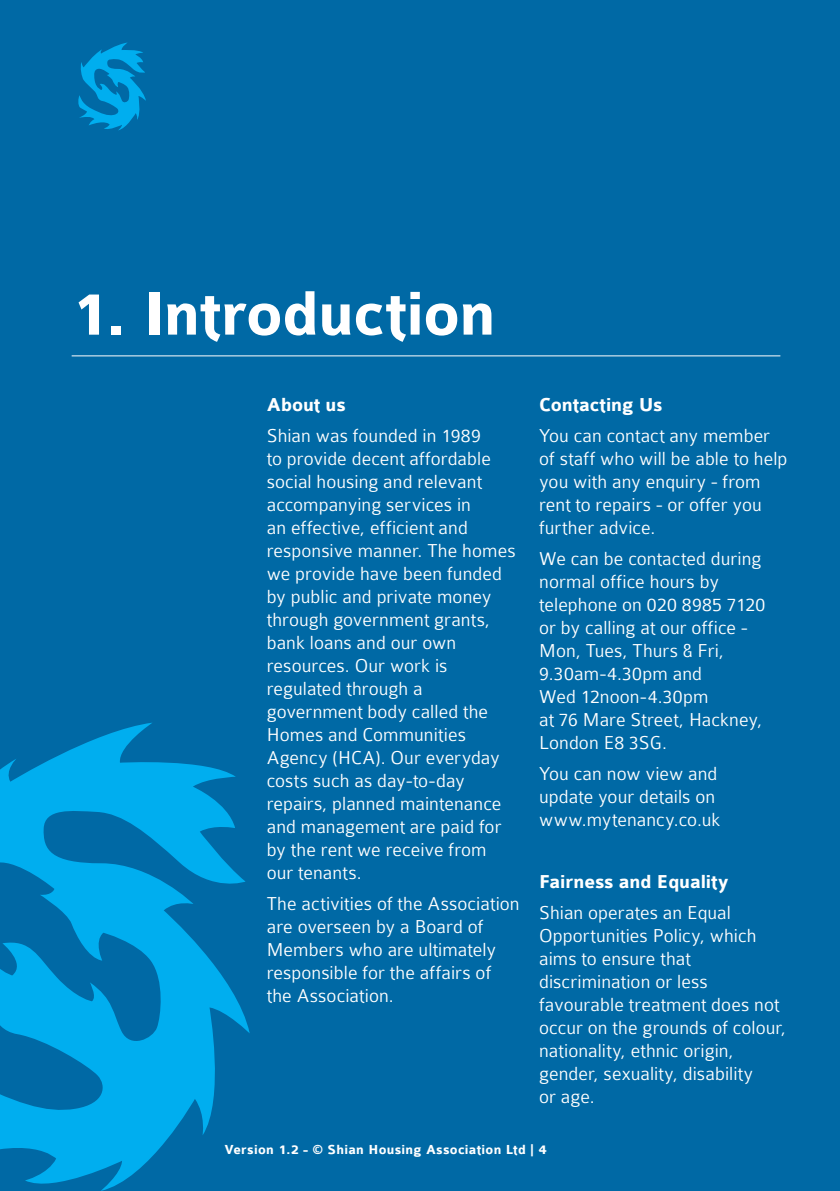
<style>
.page{position:relative;width:840px;height:1191px;background:#fff}
.page>*{position:absolute;margin:0;border:0;box-sizing:border-box;transform-origin:0 0}
.t1{font:700 66px "Colaborate";letter-spacing:-.005em;color:#fff}
.t2{font:300 20px/23px "Colaborate";letter-spacing:.005em;color:#fff}
.t3{font:700 20px "Colaborate";letter-spacing:-.005em;color:#fff}
.t4{font:700 14px "Colaborate";letter-spacing:.02em;color:#fff}
</style>
<div class="page">
<div style="left:0;top:0;width:839px;height:1191px;background:#0069a5"></div>
<hr style="left:72px;top:355px;width:708px;height:1px;background:#fff">
<svg style="left:78px;top:43px;width:68px;height:88px"></svg>
<svg style="left:0;top:722px;width:249px;height:469px;fill:#00aeef"></svg>
<h1 class="t1" style="left:71px;top:279px;width:426px">1. Introduction</h1>
<p class="t3" style="left:266px;top:394px;width:80px">About us</p>
<p class="t2" style="left:266px;top:424px;width:250px">Shian was founded in 1989<br>to provide decent affordable social housing and relevant accompanying services in<br>an effective, efficient and responsive manner. The homes we provide have been funded by public and private money through government grants, bank loans and our own resources. Our work is regulated through a government body called the<br>Homes and Communities<br>Agency (HCA). Our everyday costs such as day-to-day repairs, planned maintenance and management are paid for by the rent we receive from our tenants.</p>
<p class="t2" style="left:266px;top:892px;width:254px">The activities of the Association are overseen by a Board of<br>Members who are ultimately responsible for the affairs of the Association.</p>
<p class="t3" style="left:539px;top:394px;width:125px">Contacting Us</p>
<p class="t2" style="left:539px;top:424px;width:249px">You can contact any member of staff who will be able to help you with any enquiry - from rent to repairs - or offer you further advice.</p>
<p class="t2" style="left:539px;top:547px;width:227px">We can be contacted during normal office hours by telephone on 020 8985 7120 or by calling at our office -<br>Mon, Tues, Thurs &amp; Fri,<br>9.30am-4.30pm and<br>Wed 12noon-4.30pm<br>at 76 Mare Street, Hackney,<br>London E8 3SG.</p>
<p class="t2" style="left:539px;top:762px;width:183px">You can now view and update your details on www.mytenancy.co.uk</p>
<p class="t3" style="left:539px;top:871px;width:191px">Fairness and Equality</p>
<p class="t2" style="left:539px;top:901px;width:248px">Shian operates an Equal<br>Opportunities Policy, which aims to ensure that discrimination or less favourable treatment does not occur on the grounds of colour, nationality, ethnic origin, gender, sexuality, disability<br>or age.</p>
<p class="t4" style="left:224px;top:1141px;width:323px">Version 1.2 - © Shian Housing Association Ltd | 4</p>
</div>
